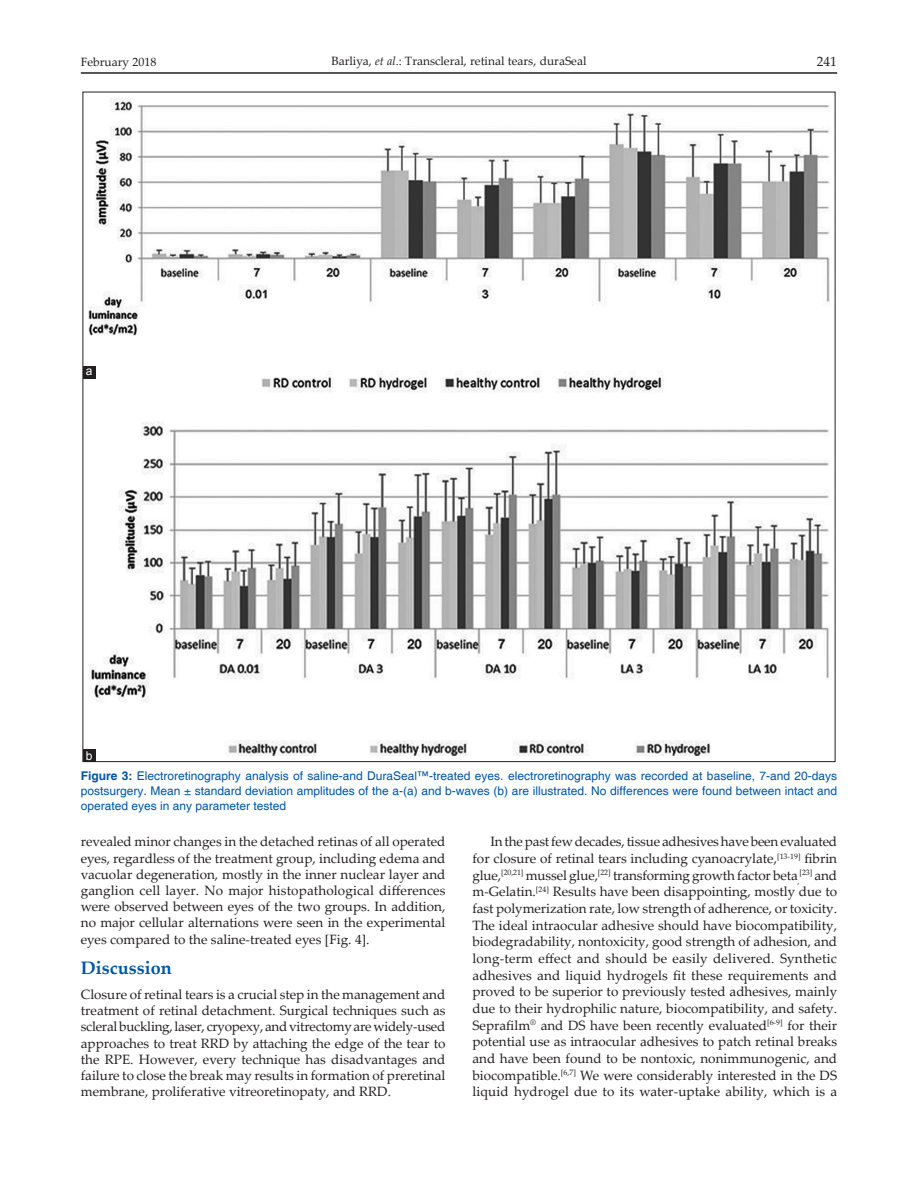
<style>
.page{position:relative;width:918px;height:1188px;background:#fff}
.page>*{position:absolute;margin:0;border:0;box-sizing:border-box;transform-origin:0 0}
.t1{font:700 18px "Palatino Linotype";color:#0155a5}
.t2{font:13.5px/16.6px "Palatino Linotype";color:#231f20;text-align:justify}
.t3{font:12px/15px "Helvetica";color:#0155a5;text-align:justify}
.t4{font:12px "Palatino Linotype";color:#231f20}
.t5{font:12px "Arial";color:#fff}
.t6{font:7.8px "Palatino Linotype";color:#231f20}
.s1{font-style:italic}
.s2{font-weight:700}
.s3{font-size:13.5px}
</style>
<div class="page">
<hr style="left:81px;top:72px;width:756px;height:2px;background:#231f20">
<img style="left:88px;top:97px;width:742px;height:663px">
<div style="left:83px;top:749px;width:12px;height:13px;background:#231f20"></div>
<div style="left:83px;top:366px;width:12px;height:13px;background:#231f20"></div>
<p class="t4" style="left:81px;top:54px;width:77px">February 2018</p>
<p class="t4" style="left:331px;top:53px;width:257px">Barliya, <span class="s1">et al</span>.: Transcleral, retinal tears, duraSeal</p>
<p class="t2" style="left:817px;top:53px;width:22px">241</p>
<p class="t5" style="left:86px;top:363px;width:8px">a</p>
<p class="t5" style="left:86px;top:748px;width:8px">b</p>
<p class="t3" style="left:81px;top:768px;width:758px"><span class="s2">Figure 3:</span> Electroretinography analysis of saline‑and DuraSeal™‑treated eyes. electroretinography was recorded at baseline, 7‑and 20‑days postsurgery. Mean ± standard deviation amplitudes of the a‑(a) and b‑waves (b) are illustrated. No differences were found between intact and operated eyes in any parameter tested</p>
<p class="t2" style="left:81px;top:833px;width:366px;line-height:16.2px">revealed minor changes in the detached retinas of all operated eyes, regardless of the treatment group, including edema and vacuolar degeneration, mostly in the inner nuclear layer and ganglion cell layer. No major histopathological differences were observed between eyes of the two groups. In addition, no major cellular alternations were seen in the experimental eyes compared to the saline‑treated eyes [Fig. 4].</p>
<h1 class="t1" style="left:81px;top:955px;width:92px">Discussion</h1>
<p class="t2" style="left:81px;top:986px;width:366px;line-height:16.2px">Closure of retinal tears is a crucial step in the management and treatment of retinal detachment. Surgical techniques such as scleral buckling, laser, cryopexy, and vitrectomy are widely‑used approaches to treat RRD by attaching the edge of the tear to the RPE. However, every technique has disadvantages and failure to close the break may results in formation of preretinal membrane, proliferative vitreoretinopaty, and RRD.</p>
<p class="t2" style="left:472px;top:833px;width:366px;text-indent:18px">In the past few decades, tissue adhesives have been evaluated for closure of retinal tears including cyanoacrylate,<sup>[13‑19]</sup> fibrin glue,<sup>[20,21]</sup> mussel glue,<sup>[22]</sup> transforming growth factor beta<sub>,</sub></p>
<p class="t6" style="left:799px;top:867px;width:39px">[23] <span class="s3">and</span></p>
<p class="t2" style="left:472px;top:883px;width:366px">m‑Gelatin.<sup>[24]</sup> Results have been disappointing, mostly due to fast polymerization rate, low strength of adherence, or toxicity.<br>The ideal intraocular adhesive should have biocompatibility, biodegradability, nontoxicity, good strength of adhesion, and long‑term effect and should be easily delivered. Synthetic adhesives and liquid hydrogels fit these requirements and proved to be superior to previously tested adhesives, mainly due to their hydrophilic nature, biocompatibility, and safety.<br>Seprafilm<sup>®</sup> and DS have been recently evaluated<sup>[6‑9]</sup> for their potential use as intraocular adhesives to patch retinal breaks and have been found to be nontoxic, nonimmunogenic, and biocompatible.<sup>[6,7]</sup> We were considerably interested in the DS liquid hydrogel due to its water‑uptake ability, which is a</p>
</div>
